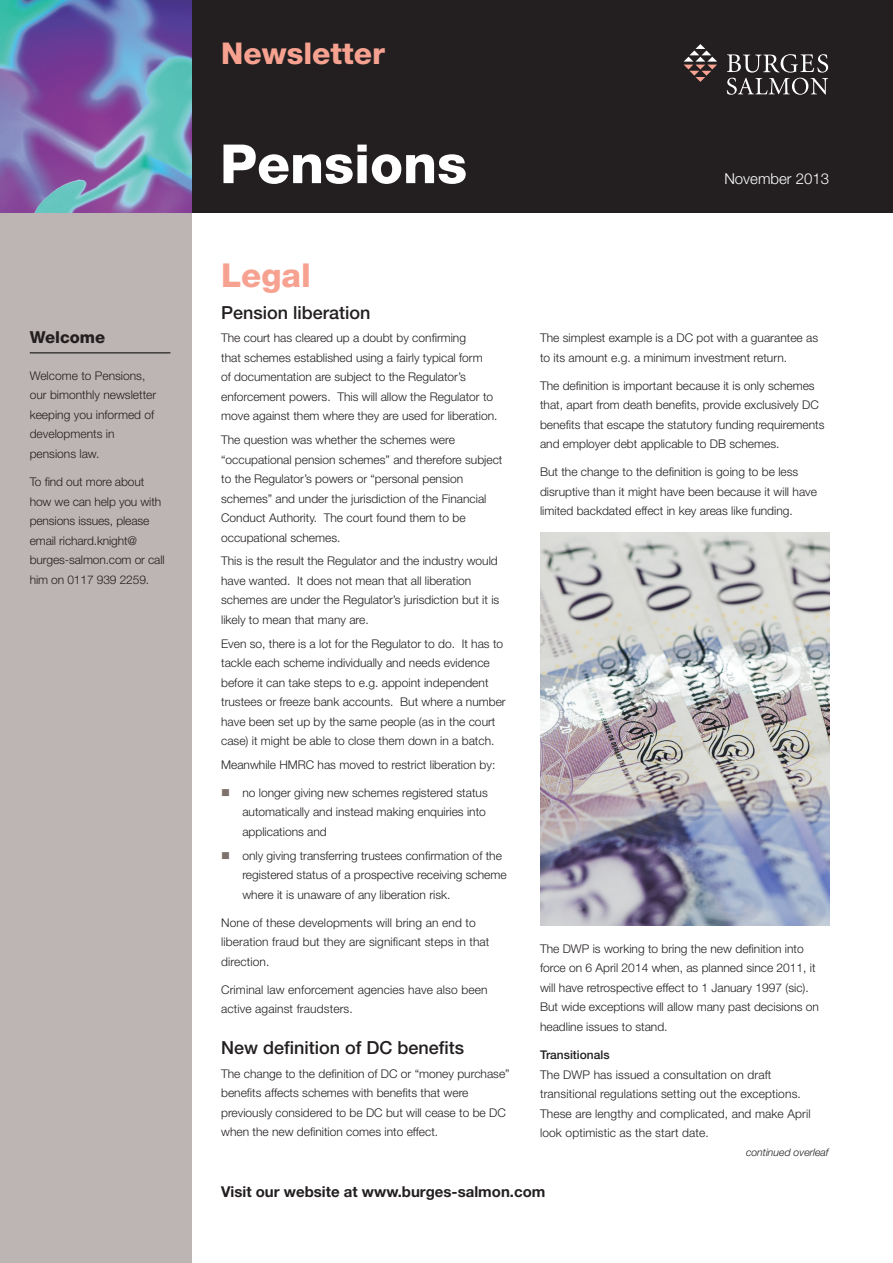
<style>
.page{position:relative;width:893px;height:1263px;background:#fff}
.page>*{position:absolute;margin:0;border:0;box-sizing:border-box;transform-origin:0 0}
.t1{font:800 54px "Helvetica Neue LT Std";color:#fff}
.main_pink_title{font:800 33px "Helvetica Neue LT Std";color:#f7a291}
.pink_title{font:800 30px "Helvetica Neue LT Std";color:#f7a291}
.subtitle_-_black_12p{font:500 18px "Helvetica Neue LT Std";color:#231f20}
.welcomecolumntitle{font:800 16.5px "Helvetica Neue LT Std";color:#231f20}
.visit_our_website{font:700 15px "Helvetica Neue LT Std";color:#231f20}
.t2{font:300 15px "Helvetica Neue LT Std";color:#fff}
.bodytext{font:300 12px/19.5px "Helvetica Neue LT Std";color:#231f20}
.bodytextindent{font:300 12px/19.5px "Helvetica Neue LT Std";color:#231f20}
.welcomecolumnbody{font:300 12px/19.5px "Helvetica Neue LT Std";letter-spacing:-.01em;color:#231f20}
.bodytext-2{font:500 12px "Helvetica Neue LT Std";color:#231f20}
.t3{font:italic 300 10.5px "Helvetica Neue LT Std";color:#231f20}
.s1{color:#7d716c}
</style>
<div class="page">
<div style="left:0;top:0;width:893px;height:213px;background:#231f20"></div>
<div style="left:0;top:0;width:191px;height:1263px;background:#bdb5b3"></div>
<hr style="left:30px;top:352px;width:140px;height:1px;background:#000">
<svg style="left:684px;top:44px;width:33px;height:38px"></svg>
<svg style="left:727px;top:54px;width:101px;height:41px"></svg>
<img style="left:0;top:0;width:191px;height:212px">
<img style="left:540px;top:533px;width:289px;height:393px">
<p class="welcomecolumntitle" style="left:30px;top:328px;width:77px">Welcome</p>
<p class="welcomecolumnbody" style="left:30px;top:366px;width:128px">Welcome to Pensions, our bimonthly newsletter keeping you informed of developments in</p>
<p class="welcomecolumnbody" style="left:30px;top:444px;width:71px">pensions law.</p>
<p class="welcomecolumnbody" style="left:30px;top:472px;width:136px">To find out more about how we can help you with pensions issues, please email richard.knight@ burges-salmon.com or call him on 0117 939 2259.</p>
<p class="pink_title" style="left:221px;top:35px;width:165px">Newsletter</p>
<p class="t1" style="left:220px;top:132px;width:249px">Pensions</p>
<p class="t2" style="left:724px;top:169px;width:106px">November 2013</p>
<p class="main_pink_title" style="left:221px;top:256px;width:91px">Legal</p>
<p class="subtitle_-_black_12p" style="left:221px;top:302px;width:151px">Pension liberation</p>
<p class="bodytext" style="left:221px;top:328px;width:278px">The court has cleared up a doubt by confirming<br>that schemes established using a fairly typical form<br>of documentation are subject to the Regulator’s enforcement powers. This will allow the Regulator to move against them where they are used for liberation.</p>
<p class="bodytext" style="left:221px;top:430px;width:283px">The question was whether the schemes were “occupational pension schemes” and therefore subject to the Regulator’s powers or “personal pension schemes” and under the jurisdiction of the Financial Conduct Authority. The court found them to be occupational schemes.</p>
<p class="bodytext" style="left:221px;top:551px;width:280px">This is the result the Regulator and the industry would have wanted. It does not mean that all liberation schemes are under the Regulator’s jurisdiction but it is likely to mean that many are.</p>
<p class="bodytext" style="left:221px;top:633px;width:286px">Even so, there is a lot for the Regulator to do. It has to tackle each scheme individually and needs evidence before it can take steps to e.g. appoint independent trustees or freeze bank accounts. But where a number have been set up by the same people (as in the court case) it might be able to close them down in a batch.</p>
<p class="bodytext" style="left:221px;top:755px;width:276px">Meanwhile HMRC has moved to restrict liberation by:</p>
<p class="bodytextindent" style="left:242px;top:783px;width:247px;text-indent:-21px"><span class="s1">■</span> no longer giving new schemes registered status automatically and instead making enquiries into applications and</p>
<p class="bodytextindent" style="left:242px;top:845px;width:266px;text-indent:-21px"><span class="s1">■</span> only giving transferring trustees confirmation of the registered status of a prospective receiving scheme where it is unaware of any liberation risk.</p>
<p class="bodytext" style="left:221px;top:912px;width:270px">None of these developments will bring an end to liberation fraud but they are significant steps in that direction.</p>
<p class="bodytext" style="left:221px;top:979px;width:268px">Criminal law enforcement agencies have also been active against fraudsters.</p>
<p class="subtitle_-_black_12p" style="left:221px;top:1037px;width:245px">New definition of DC benefits</p>
<p class="bodytext" style="left:221px;top:1063px;width:290px">The change to the definition of DC or “money purchase” benefits affects schemes with benefits that were previously considered to be DC but will cease to be DC when the new definition comes into effect.</p>
<p class="bodytext" style="left:540px;top:328px;width:280px">The simplest example is a DC pot with a guarantee as to its amount e.g. a minimum investment return.</p>
<p class="bodytext" style="left:540px;top:376px;width:286px">The definition is important because it is only schemes that, apart from death benefits, provide exclusively DC benefits that escape the statutory funding requirements and employer debt applicable to DB schemes.</p>
<p class="bodytext" style="left:540px;top:462px;width:278px">But the change to the definition is going to be less disruptive than it might have been because it will have limited backdated effect in key areas like funding.</p>
<p class="bodytext" style="left:540px;top:939px;width:280px">The DWP is working to bring the new definition into force on 6 April 2014 when, as planned since 2011, it will have retrospective effect to 1 January 1997 (sic).<br>But wide exceptions will allow many past decisions on headline issues to stand.</p>
<p class="bodytext-2" style="left:540px;top:1047px;width:71px">Transitionals</p>
<p class="bodytext" style="left:540px;top:1064px;width:272px">The DWP has issued a consultation on draft transitional regulations setting out the exceptions.<br>These are lengthy and complicated, and make April look optimistic as the start date.</p>
<p class="t3" style="left:746px;top:1146px;width:84px">continued overleaf</p>
<p class="visit_our_website" style="left:221px;top:1182px;width:326px">Visit our website at www.burges-salmon.com</p>
</div>
